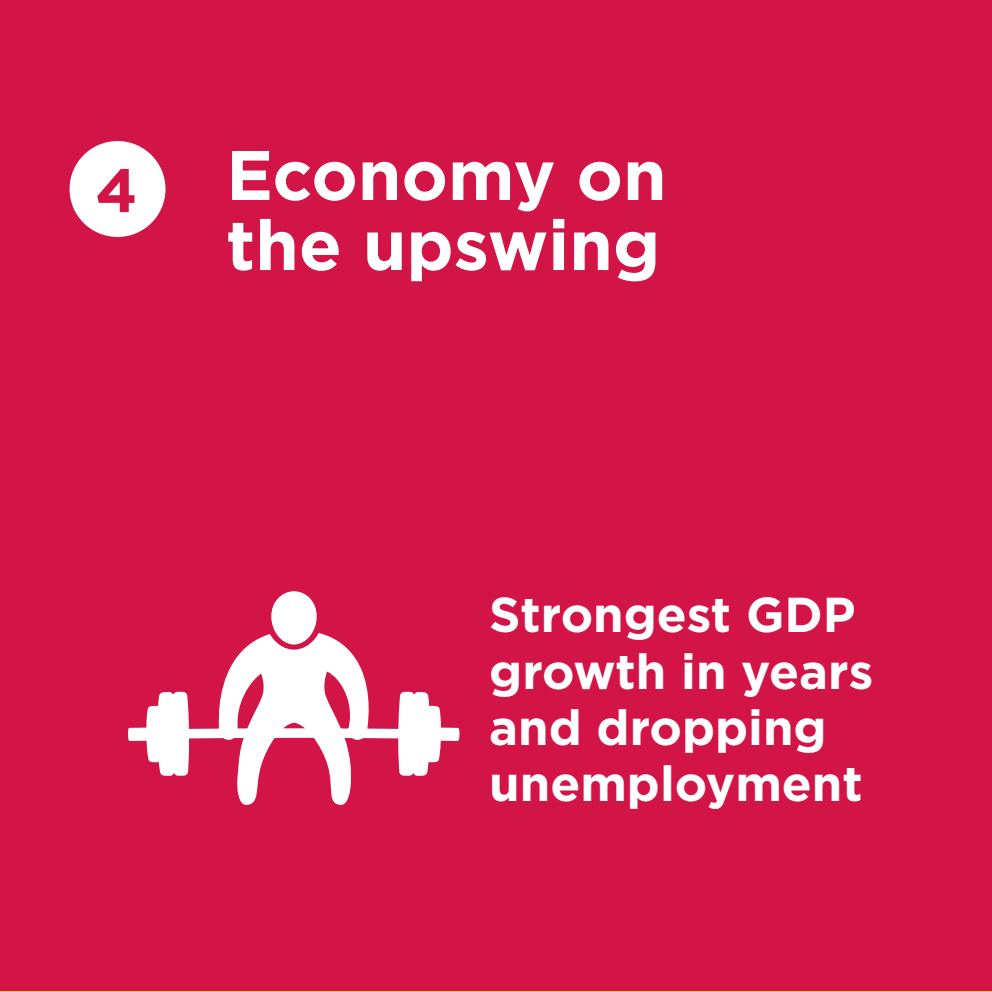
<style>
.page{position:relative;width:992px;height:992px;background:#fff}
.page>*{position:absolute;margin:0;border:0;box-sizing:border-box;transform-origin:0 0}
.t1{font:700 70px/70px "Gotham HTF";color:#fff}
.t2{font:700 61.25px "Gotham HTF";color:#d21446}
.t3{font:700 49px/56px "Gotham HTF";color:#fff}
</style>
<div class="page">
<div style="left:0;top:0;width:992px;height:991px;background:#d21446"></div>
<div style="left:70px;top:141px;width:95px;height:96px;background:#fff;border-radius:50%"></div>
<svg style="left:128px;top:633px;width:331px;height:172px"></svg>
<svg style="left:271px;top:591px;width:46px;height:53px"></svg>
<hr style="left:0;top:991px;width:992px;height:1px;background:#fece51">
<p class="t2" style="left:95px;top:166px;width:44px">4</p>
<h1 class="t1" style="left:226px;top:144px;width:442px">Economy on the upswing</h1>
<p class="t3" style="left:489px;top:589px;width:385px">Strongest GDP growth in years and dropping unemployment</p>
</div>
